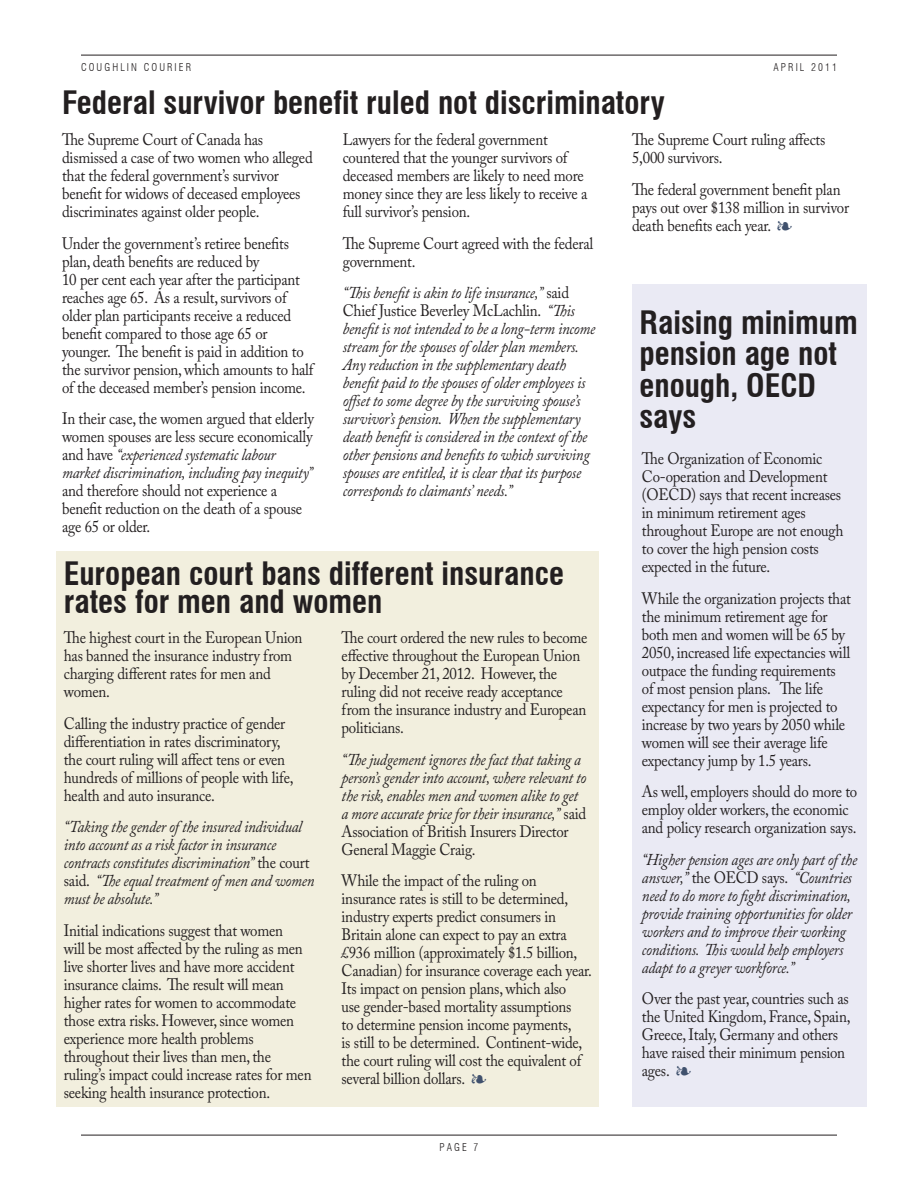
<style>
.page{position:relative;width:918px;height:1188px;background:#fff}
.page>*{position:absolute;margin:0;border:0;box-sizing:border-box;transform-origin:0 0}
.t1{font:700 condensed 31.5px/31.5px "Swiss 721 BT";color:#231f20}
.t2{font:16.5px/18px "Adobe Caslon Pro";letter-spacing:-.015em;color:#231f20;scale:.9 1}
.t3{font:italic 16.5px/18px "Adobe Caslon Pro";letter-spacing:-.015em;color:#231f20;scale:.9 1}
.t4{font:300 condensed 10.5px "Swiss 721 BT";letter-spacing:.2em;color:#231f20}
.s1{font-style:italic}
.s2{color:#40516d}
.s3{font-style:normal}
</style>
<div class="page">
<hr style="left:81px;top:1135px;width:756px;height:1px;background:#231f20">
<hr style="left:81px;top:55px;width:756px;height:1px;background:#231f20">
<div style="left:632px;top:285px;width:234px;height:822px;background:#eaeaf4"></div>
<div style="left:57px;top:551px;width:542px;height:556px;background:#f2efde"></div>
<p class="t4" style="left:81px;top:61px;width:112px">COUGHLIN COURIER</p>
<p class="t4" style="left:774px;top:61px;width:65px">APRIL 2011</p>
<h1 class="t1" style="left:62px;top:87px;width:604px">Federal survivor benefit ruled not discriminatory</h1>
<p class="t2" style="left:62px;top:130px;width:280px">The Supreme Court of Canada has dismissed a case of two women who alleged that the federal government’s survivor benefit for widows of deceased employees discriminates against older people.</p>
<p class="t2" style="left:62px;top:234px;width:281px">Under the government’s retiree benefits plan, death benefits are reduced by<br>10 per cent each year after the participant reaches age 65. As a result, survivors of older plan participants receive a reduced benefit compared to those age 65 or younger. The benefit is paid in addition to the survivor pension, which amounts to half of the deceased member’s pension income.</p>
<p class="t2" style="left:62px;top:409px;width:281px">In their case, the women argued that elderly women spouses are less secure economically and have <span class="s1">“experienced systematic labour market discrimination, including pay inequity”</span></p>
<p class="t2" style="left:62px;top:481px;width:268px">and therefore should not experience a benefit reduction on the death of a spouse age 65 or older.</p>
<p class="t2" style="left:632px;top:130px;width:216px">The Supreme Court ruling affects<br>5,000 survivors.</p>
<p class="t2" style="left:632px;top:180px;width:243px">The federal government benefit plan pays out over $138 million in survivor death benefits each year. <span class="s2">▪</span></p>
<p class="t2" style="left:343px;top:130px;width:273px">Lawyers for the federal government countered that the younger survivors of deceased members are likely to need more money since they are less likely to receive a full survivor’s pension.</p>
<p class="t2" style="left:343px;top:234px;width:280px">The Supreme Court agreed with the federal government.</p>
<p class="t3" style="left:343px;top:283px;width:282px">“This benefit is akin to life insurance,” <span class="s3">said Chief Justice Beverley McLachlin.</span> “This benefit is not intended to be a long-term income stream for the spouses of older plan members.<br>Any reduction in the supplementary death benefit paid to the spouses of older employees is offset to some degree by the surviving spouse’s survivor’s pension. When the supplementary death benefit is considered in the context of the other pensions and benefits to which surviving spouses are entitled, it is clear that its purpose corresponds to claimants’ needs.”</p>
<h1 class="t1" style="left:639px;top:307px;width:220px">Raising minimum pension age not enough, OECD says</h1>
<p class="t2" style="left:642px;top:449px;width:208px">The Organization of Economic<br>Co-operation and Development (OEC</p>
<p class="t2" style="left:642px;top:485px;width:225px;text-indent:38px">D) says that recent increases in minimum retirement ages throughout Europe are not enough to cover the high pension costs expected in the future.</p>
<p class="t2" style="left:642px;top:589px;width:234px">While the organization projects that the minimum retirement age for both men and women will be 65 by 2050, increased life expectancies will outpace the funding requirements of most pension plans. The life expectancy for men is projected to increase by two years by 2050 while women will see their average life expectancy jump by 1.5 years.</p>
<p class="t2" style="left:642px;top:782px;width:241px">As well, employers should do more to employ older workers, the economic and policy research organization says.</p>
<p class="t3" style="left:642px;top:850px;width:241px">“Higher pension ages are only part of the answer,” <span class="s3">the OEC</span></p>
<h1 class="t1" style="left:64px;top:559px;width:502px;line-height:28.5px">European court bans different insurance rates for men and women</h1>
<p class="t2" style="left:64px;top:629px;width:267px">The highest court in the European Union has banned the insurance industry from charging different rates for men and women.</p>
<p class="t2" style="left:64px;top:714px;width:257px">Calling the industry practice of gender differentiation in rates discriminatory, the court ruling will affect tens or even hundreds of millions of people with life, health and auto insurance.</p>
<p class="t3" style="left:64px;top:818px;width:280px">“Taking the gender of the insured individual into account as a risk factor in insurance contracts constitutes discrimination” <span class="s3">the court said.</span> “The equal treatment of men and women must be absolute.”</p>
<p class="t2" style="left:64px;top:921px;width:277px">Initial indications suggest that women<br>will be most affected by the ruling as men live shorter lives and have more accident insurance claims. The result will mean higher rates for women to accommodate those extra risks. However, since women experience more health problems throughout their lives than men, the ruling’s impact could increase rates for men seeking health insurance protection.</p>
<p class="t2" style="left:342px;top:629px;width:275px">The court ordered the new rules to become effective throughout the European Union by December 21, 2012. However, the ruling did not receive ready acceptance from the insurance industry and European politicians.</p>
<p class="t3" style="left:342px;top:750px;width:273px">“The judgement ignores the fact that taking a person’s gender into account, where relevant to the risk, enables men and women alike to get a more accurate price for their insurance,” <span class="s3">said Association of British Insurers Director General Maggie Craig.</span></p>
<p class="t2" style="left:342px;top:872px;width:280px">While the impact of the ruling on insurance rates is still to be determined, industry experts predict consumers in Britain alone can expect to pay an extra £936 million (approximately $1.5 billion, Canadian) for insurance coverage each year.<br>Its impact on pension plans, which also<br>use gender-based mortality assumptions<br>to determine pension income payments,<br>is still to be determined. Continent-wide, the court ruling will cost the equivalent of several billion dollars. <span class="s2">▪</span></p>
<p class="t3" style="left:642px;top:868px;width:235px;text-indent:105px"><span class="s3">D says.</span> “Countries need to do more to fight discrimination, provide training opportunities for older workers and to improve their working conditions. This would help employers adapt to a greyer workforce.”</p>
<p class="t2" style="left:642px;top:989px;width:233px">Over the past year, countries such as the United Kingdom, France, Spain,<br>Greece, Italy, Germany and others have raised their minimum pension ages. <span class="s2">▪</span></p>
<p class="t4" style="left:440px;top:1141px;width:40px">PAGE 7</p>
</div>
